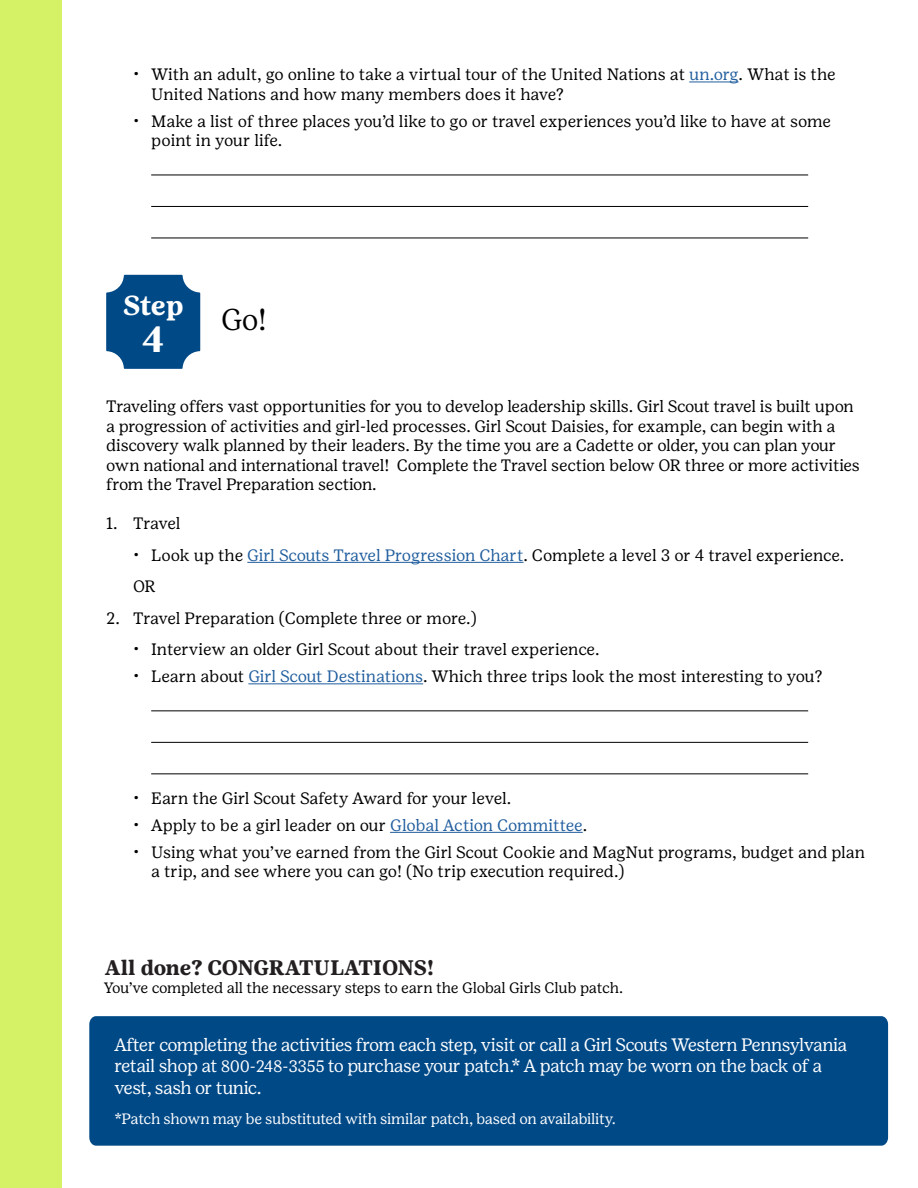
<style>
.page{position:relative;width:918px;height:1188px;background:#fff}
.page>*{position:absolute;margin:0;border:0;box-sizing:border-box;transform-origin:0 0}
.t1{font:700 36px "Girl Scout Text";color:#fff}
.t2{font:300 30px "Girl Scout Display";color:#000}
.t3{font:700 27.45px "Girl Scout Text";color:#fff}
.t4{font:700 21px "Girl Scout Text";letter-spacing:-.02em;color:#231f20}
.t5{font:18px/21.6px "Girl Scout Text";letter-spacing:-.04em;color:#fff}
.t6{font:16.5px/19.5px "Girl Scout Text";letter-spacing:-.01em;color:#000}
.t7{font:15px "Girl Scout Text";letter-spacing:-.015em;color:#000}
.t8{font:15px "Girl Scout Text";letter-spacing:-.02em;color:#fff}
.s1{color:#215e9e}
.s2{font-size:16.5px}
</style>
<div class="page">
<div style="left:0;top:0;width:61px;height:1188px;background:#d5f267"></div>
<hr style="left:689px;top:82px;width:50px;height:1px;background:#215e9e">
<hr style="left:151px;top:175px;width:657px;height:1px;background:#000">
<hr style="left:151px;top:206px;width:657px;height:1px;background:#000">
<hr style="left:151px;top:238px;width:657px;height:1px;background:#000">
<svg style="left:106px;top:275px;width:94px;height:94px;background:#1c5d94"></svg>
<hr style="left:247px;top:562px;width:277px;height:1px;background:#215e9e">
<hr style="left:248px;top:683px;width:175px;height:1px;background:#215e9e">
<hr style="left:151px;top:710px;width:657px;height:1px;background:#000">
<hr style="left:151px;top:742px;width:657px;height:1px;background:#000">
<hr style="left:151px;top:773px;width:657px;height:1px;background:#000">
<hr style="left:390px;top:832px;width:193px;height:1px;background:#215e9e">
<div style="left:89px;top:1016px;width:799px;height:130px;background:#004987"></div>
<p class="t6" style="left:151px;top:65px;width:686px;text-indent:-18px">• With an adult, go online to take a virtual tour of the United Nations at <span class="s1">un.org</span>. What is the<br>United Nations and how many members does it have?</p>
<p class="t6" style="left:151px;top:111px;width:681px;text-indent:-18px">• Make a list of three places you’d like to go or travel experiences you’d like to have at some point in your life.</p>
<h3 class="t3" style="left:123px;top:289px;width:62px">Step</h3>
<h1 class="t1" style="left:142px;top:318px;width:24px">4</h1>
<h2 class="t2" style="left:221px;top:302px;width:47px">Go!</h2>
<p class="t6" style="left:106px;top:396px;width:755px">Traveling offers vast opportunities for you to develop leadership skills. Girl Scout travel is built upon a progression of activities and girl-led processes. Girl Scout Daisies, for example, can begin with a discovery walk planned by their leaders. By the time you are a Cadette or older, you can plan your own national and international travel! Complete the Travel section below OR three or more activities from the Travel Preparation section.</p>
<p class="t6" style="left:106px;top:513px;width:76px">1. Travel</p>
<p class="t6" style="left:133px;top:539px;width:713px;line-height:31.5px">• Look up the <span class="s1">Girl Scouts Travel Progression Chart</span>. Complete a level 3 or 4 travel experience.<br>OR</p>
<p class="t6" style="left:106px;top:608px;width:372px">2. Travel Preparation (Complete three or more.)</p>
<p class="t6" style="left:133px;top:639px;width:468px">• Interview an older Girl Scout about their travel experience.</p>
<p class="t6" style="left:133px;top:666px;width:691px">• Learn about <span class="s1">Girl Scout Destinations</span>. Which three trips look the most interesting to you?</p>
<p class="t6" style="left:133px;top:788px;width:380px">• Earn the Girl Scout Safety Award for your level.</p>
<p class="t6" style="left:133px;top:815px;width:456px">• Apply to be a girl leader on our <span class="s1">Global Action Committee</span>.</p>
<p class="t6" style="left:151px;top:842px;width:716px;text-indent:-18px">• Using what you’ve earned from the Girl Scout Cookie and MagNut programs, budget and plan a trip, and see where you can go! (No trip execution required.)</p>
<p class="t4" style="left:105px;top:955px;width:330px">All done? CONGRATULATIONS!</p>
<p class="t7" style="left:104px;top:979px;width:521px">You’ve completed all the necessary steps to earn the Global Girls Club patch.</p>
<p class="t5" style="left:114px;top:1033px;width:734px">After completing the activities from each step, visit or call a Girl Scouts Western Pennsylvania retail shop at <span class="s2">800-248-3355</span> to purchase your patch.* A patch may be worn on the back of a vest, sash or tunic.</p>
<p class="t8" style="left:114px;top:1110px;width:503px">*Patch shown may be substituted with similar patch, based on availability.</p>
</div>
